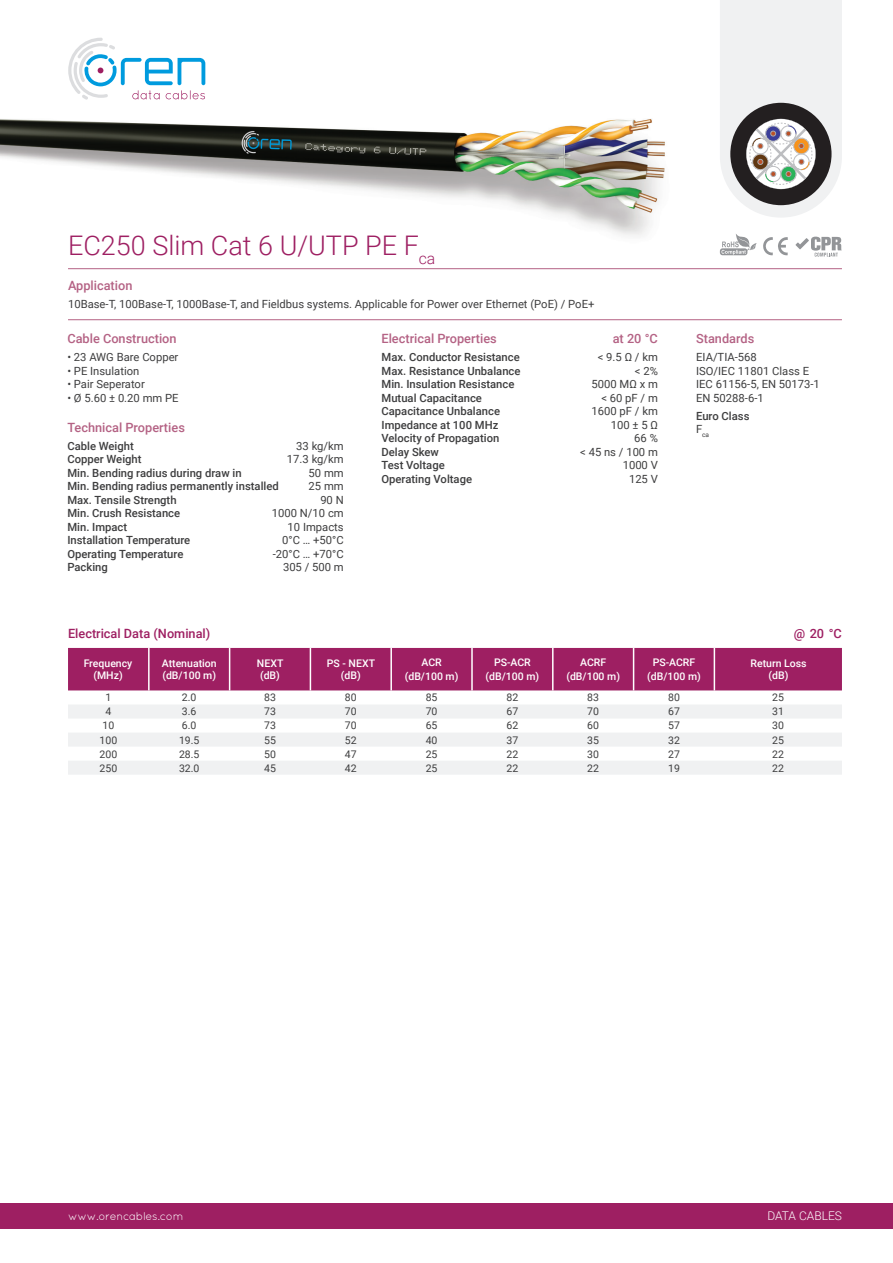
<style>
.page{position:relative;width:893px;height:1263px;background:#fff}
.page>*{position:absolute;margin:0;border:0;box-sizing:border-box;transform-origin:0 0}
.t1{font:300 27px "Roboto";color:#9e1f62}
.t2{font:500 12.75px "Roboto";color:#b46284}
.t3{font:500 12.75px "Roboto";color:#9e1f62}
.t4{font:300 12px "Roboto";color:#fff}
.t5{font:500 11.25px "Roboto";color:#3e3e3f}
.t6{font:11.25px "Roboto";color:#3e3e3f}
.t7{font:11.25px "Quicksand";letter-spacing:-.025em;color:#fff}
.t8{font:500 10.5px "Roboto";color:#fff}
.t9{font:10.5px "Roboto";color:#3e3e3f}
.t10{font:6.6px "Roboto";color:#3e3e3f}
</style>
<div class="page">
<div style="left:0;top:1203px;width:893px;height:26px;background:#9e1f62"></div>
<svg style="left:68px;top:38px;width:137px;height:62px"></svg>
<img style="left:0;top:119px;width:665px;height:117px">
<svg style="left:720px;top:0;width:122px;height:217px"></svg>
<hr style="left:68px;top:319px;width:774px;height:1px;background:#b46284">
<hr style="left:68px;top:268px;width:774px;height:1px;background:#b46284">
<svg style="left:720px;top:234px;width:37px;height:21px"></svg>
<svg style="left:763px;top:237px;width:25px;height:18px"></svg>
<svg style="left:795px;top:237px;width:47px;height:20px"></svg>
<div style="left:68px;top:648px;width:774px;height:42px;background:#9e1f62"></div>
<svg style="left:68px;top:705px;width:774px;height:70px;fill:#f0f1f2"></svg>
<hr style="left:148px;top:648px;width:2px;height:42px;background:#fff">
<hr style="left:229px;top:648px;width:1px;height:42px;background:#fff">
<hr style="left:310px;top:648px;width:1px;height:42px;background:#fff">
<hr style="left:390px;top:648px;width:2px;height:42px;background:#fff">
<hr style="left:471px;top:648px;width:2px;height:42px;background:#fff">
<hr style="left:552px;top:648px;width:2px;height:42px;background:#fff">
<hr style="left:633px;top:648px;width:1px;height:42px;background:#fff">
<hr style="left:714px;top:648px;width:1px;height:42px;background:#fff">
<p class="t1" style="left:68px;top:227px;width:369px">EC250 Slim Cat 6 U/UTP PE F<sub>ca</sub></p>
<p class="t2" style="left:68px;top:276px;width:66px">Application</p>
<p class="t6" style="left:68px;top:296px;width:528px">10Base-T, 100Base-T, 1000Base-T, and Fieldbus systems. Applicable for Power over Ethernet (PoE) / PoE+</p>
<p class="t2" style="left:67px;top:330px;width:111px">Cable Construction</p>
<p class="t6" style="left:67px;top:349px;width:113px">• 23 AWG Bare Copper</p>
<p class="t6" style="left:67px;top:363px;width:74px">• PE Insulation</p>
<p class="t6" style="left:67px;top:376px;width:79px">• Pair Seperator</p>
<p class="t6" style="left:67px;top:390px;width:113px">• Ø 5.60 ± 0.20 mm PE</p>
<p class="t2" style="left:67px;top:418px;width:119px">Technical Properties</p>
<p class="t5" style="left:67px;top:438px;width:68px">Cable Weight</p>
<p class="t6" style="left:296px;top:438px;width:49px">33 kg/km</p>
<p class="t5" style="left:67px;top:451px;width:76px">Copper Weight</p>
<p class="t6" style="left:287px;top:451px;width:58px">17.3 kg/km</p>
<p class="t5" style="left:67px;top:465px;width:176px">Min. Bending radius during draw in</p>
<p class="t6" style="left:309px;top:465px;width:37px">50 mm</p>
<p class="t5" style="left:67px;top:478px;width:213px">Min. Bending radius permanently installed</p>
<p class="t6" style="left:309px;top:478px;width:37px">25 mm</p>
<p class="t5" style="left:67px;top:492px;width:111px">Max. Tensile Strength</p>
<p class="t6" style="left:320px;top:492px;width:25px">90 N</p>
<p class="t5" style="left:67px;top:505px;width:114px">Min. Crush Resistance</p>
<p class="t6" style="left:272px;top:505px;width:73px">1000 N/10 cm</p>
<p class="t5" style="left:67px;top:519px;width:61px">Min. Impact</p>
<p class="t6" style="left:288px;top:519px;width:58px">10 Impacts</p>
<p class="t5" style="left:67px;top:532px;width:124px">Installation Temperature</p>
<p class="t6" style="left:282px;top:532px;width:63px">0°C … +50°C</p>
<p class="t5" style="left:67px;top:546px;width:118px">Operating Temperature</p>
<p class="t6" style="left:273px;top:546px;width:72px">-20°C … +70°C</p>
<p class="t5" style="left:67px;top:559px;width:42px">Packing</p>
<p class="t6" style="left:283px;top:559px;width:62px">305 / 500 m</p>
<p class="t2" style="left:381px;top:330px;width:117px">Electrical Properties</p>
<p class="t2" style="left:613px;top:330px;width:47px">at 20 °C</p>
<p class="t5" style="left:381px;top:349px;width:140px">Max. Conductor Resistance</p>
<p class="t6" style="left:598px;top:349px;width:62px">&lt; 9.5 Ω / km</p>
<p class="t5" style="left:381px;top:363px;width:141px">Max. Resistance Unbalance</p>
<p class="t6" style="left:635px;top:363px;width:25px">&lt; 2%</p>
<p class="t5" style="left:381px;top:376px;width:134px">Min. Insulation Resistance</p>
<p class="t6" style="left:591px;top:376px;width:68px">5000 MΩ x m</p>
<p class="t5" style="left:381px;top:390px;width:102px">Mutual Capacitance</p>
<p class="t6" style="left:601px;top:390px;width:58px">&lt; 60 pF / m</p>
<p class="t5" style="left:381px;top:403px;width:120px">Capacitance Unbalance</p>
<p class="t6" style="left:591px;top:403px;width:68px">1600 pF / km</p>
<p class="t5" style="left:381px;top:417px;width:118px">Impedance at 100 MHz</p>
<p class="t6" style="left:611px;top:417px;width:49px">100 ± 5 Ω</p>
<p class="t5" style="left:381px;top:430px;width:119px">Velocity of Propagation</p>
<p class="t6" style="left:634px;top:430px;width:25px">66 %</p>
<p class="t5" style="left:381px;top:444px;width:59px">Delay Skew</p>
<p class="t6" style="left:580px;top:444px;width:79px">&lt; 45 ns / 100 m</p>
<p class="t5" style="left:381px;top:457px;width:65px">Test Voltage</p>
<p class="t6" style="left:623px;top:457px;width:37px">1000 V</p>
<p class="t5" style="left:381px;top:471px;width:92px">Operating Voltage</p>
<p class="t6" style="left:629px;top:471px;width:30px">125 V</p>
<p class="t2" style="left:696px;top:330px;width:60px">Standards</p>
<p class="t6" style="left:696px;top:349px;width:62px">EIA/TIA-568</p>
<p class="t6" style="left:696px;top:363px;width:115px">ISO/IEC 11801 Class E</p>
<p class="t6" style="left:696px;top:376px;width:125px">IEC 61156-5, EN 50173-1</p>
<p class="t6" style="left:696px;top:390px;width:69px">EN 50288-6-1</p>
<p class="t5" style="left:696px;top:408px;width:55px">Euro Class</p>
<p class="t10" style="left:696px;top:430px;width:15px"><sup>F</sup>ca</p>
<p class="t3" style="left:68px;top:624px;width:144px">Electrical Data (Nominal)</p>
<p class="t3" style="left:794px;top:624px;width:50px">@ 20 °C</p>
<p class="t8" style="left:84px;top:656px;width:50px">Frequency</p>
<p class="t8" style="left:93px;top:668px;width:31px">(MHz)</p>
<p class="t8" style="left:162px;top:656px;width:56px">Attenuation</p>
<p class="t8" style="left:162px;top:668px;width:55px">(dB/100 m)</p>
<p class="t8" style="left:257px;top:656px;width:28px">NEXT</p>
<p class="t8" style="left:260px;top:668px;width:21px">(dB)</p>
<p class="t8" style="left:327px;top:656px;width:50px">PS - NEXT</p>
<p class="t8" style="left:341px;top:668px;width:21px">(dB)</p>
<p class="t8" style="left:421px;top:655px;width:22px">ACR</p>
<p class="t8" style="left:405px;top:669px;width:55px">(dB/100 m)</p>
<p class="t8" style="left:494px;top:655px;width:38px">PS-ACR</p>
<p class="t8" style="left:486px;top:669px;width:55px">(dB/100 m)</p>
<p class="t8" style="left:580px;top:655px;width:28px">ACRF</p>
<p class="t8" style="left:566px;top:669px;width:55px">(dB/100 m)</p>
<p class="t8" style="left:653px;top:655px;width:44px">PS-ACRF</p>
<p class="t8" style="left:647px;top:669px;width:55px">(dB/100 m)</p>
<p class="t8" style="left:750px;top:656px;width:58px">Return Loss</p>
<p class="t8" style="left:769px;top:668px;width:21px">(dB)</p>
<p class="t9" style="left:105px;top:690px;width:7px">1</p>
<p class="t9" style="left:182px;top:690px;width:16px">2.0</p>
<p class="t9" style="left:264px;top:690px;width:13px">83</p>
<p class="t9" style="left:345px;top:690px;width:13px">80</p>
<p class="t9" style="left:426px;top:690px;width:13px">85</p>
<p class="t9" style="left:506px;top:690px;width:13px">82</p>
<p class="t9" style="left:587px;top:690px;width:13px">83</p>
<p class="t9" style="left:668px;top:690px;width:13px">80</p>
<p class="t9" style="left:772px;top:690px;width:13px">25</p>
<p class="t9" style="left:105px;top:704px;width:7px">4</p>
<p class="t9" style="left:182px;top:704px;width:16px">3.6</p>
<p class="t9" style="left:264px;top:704px;width:13px">73</p>
<p class="t9" style="left:345px;top:704px;width:13px">70</p>
<p class="t9" style="left:426px;top:704px;width:13px">70</p>
<p class="t9" style="left:506px;top:704px;width:13px">67</p>
<p class="t9" style="left:587px;top:704px;width:13px">70</p>
<p class="t9" style="left:668px;top:704px;width:13px">67</p>
<p class="t9" style="left:772px;top:704px;width:13px">31</p>
<p class="t9" style="left:103px;top:718px;width:13px">10</p>
<p class="t9" style="left:182px;top:718px;width:16px">6.0</p>
<p class="t9" style="left:264px;top:718px;width:13px">73</p>
<p class="t9" style="left:345px;top:718px;width:13px">70</p>
<p class="t9" style="left:426px;top:718px;width:13px">65</p>
<p class="t9" style="left:506px;top:718px;width:13px">62</p>
<p class="t9" style="left:587px;top:718px;width:13px">60</p>
<p class="t9" style="left:668px;top:718px;width:13px">57</p>
<p class="t9" style="left:772px;top:718px;width:13px">30</p>
<p class="t9" style="left:100px;top:732px;width:19px">100</p>
<p class="t9" style="left:179px;top:732px;width:22px">19.5</p>
<p class="t9" style="left:264px;top:732px;width:13px">55</p>
<p class="t9" style="left:345px;top:732px;width:13px">52</p>
<p class="t9" style="left:426px;top:732px;width:13px">40</p>
<p class="t9" style="left:506px;top:732px;width:13px">37</p>
<p class="t9" style="left:587px;top:732px;width:13px">35</p>
<p class="t9" style="left:668px;top:732px;width:13px">32</p>
<p class="t9" style="left:772px;top:732px;width:13px">25</p>
<p class="t9" style="left:100px;top:746px;width:19px">200</p>
<p class="t9" style="left:179px;top:746px;width:22px">28.5</p>
<p class="t9" style="left:264px;top:746px;width:13px">50</p>
<p class="t9" style="left:345px;top:746px;width:13px">47</p>
<p class="t9" style="left:426px;top:746px;width:13px">25</p>
<p class="t9" style="left:506px;top:746px;width:13px">22</p>
<p class="t9" style="left:587px;top:746px;width:13px">30</p>
<p class="t9" style="left:668px;top:746px;width:13px">27</p>
<p class="t9" style="left:772px;top:746px;width:13px">22</p>
<p class="t9" style="left:100px;top:760px;width:19px">250</p>
<p class="t9" style="left:179px;top:760px;width:22px">32.0</p>
<p class="t9" style="left:264px;top:760px;width:13px">45</p>
<p class="t9" style="left:345px;top:760px;width:13px">42</p>
<p class="t9" style="left:426px;top:760px;width:13px">25</p>
<p class="t9" style="left:506px;top:760px;width:13px">22</p>
<p class="t9" style="left:587px;top:760px;width:13px">22</p>
<p class="t9" style="left:668px;top:760px;width:13px">19</p>
<p class="t9" style="left:772px;top:760px;width:13px">22</p>
<p class="t7" style="left:68px;top:1210px;width:117px">www.orencables.com</p>
<p class="t4" style="left:767px;top:1207px;width:76px">DATA CABLES</p>
</div>
